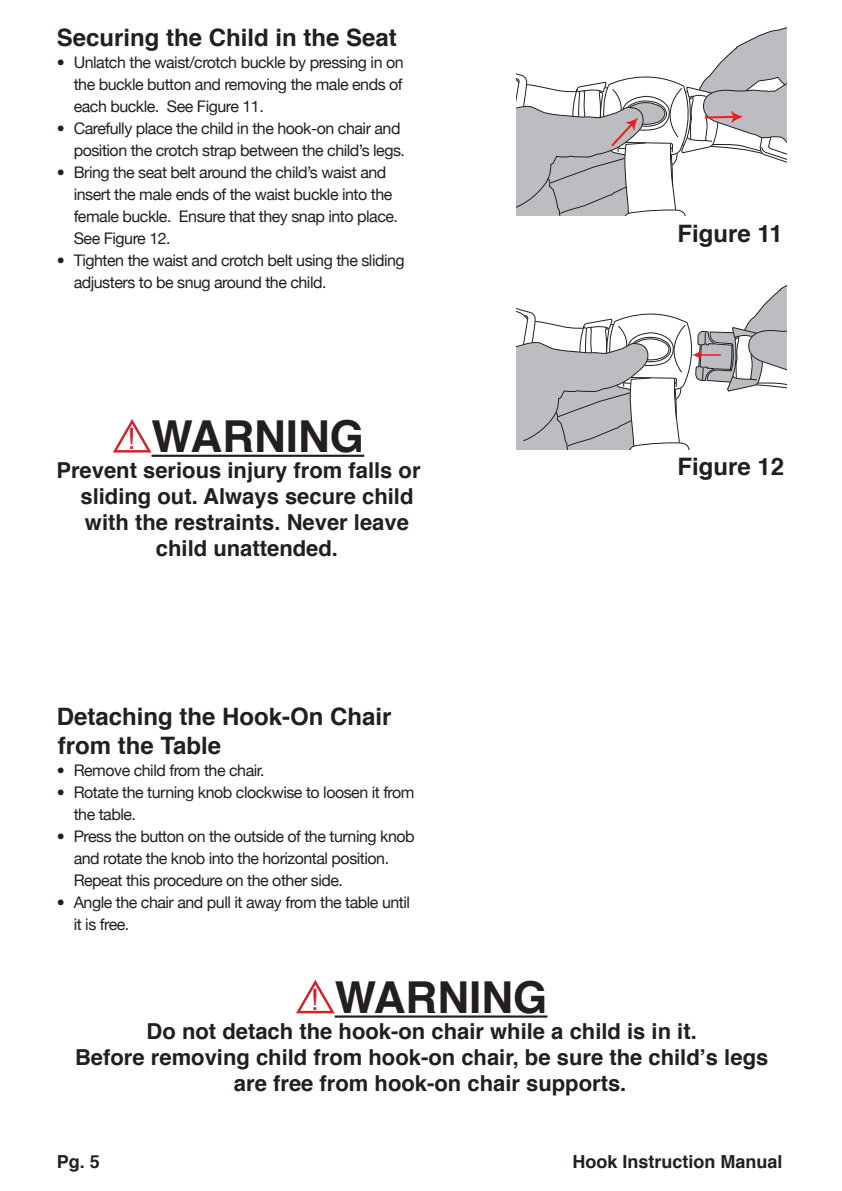
<style>
.page{position:relative;width:842px;height:1191px;background:#fff}
.page>*{position:absolute;margin:0;border:0;box-sizing:border-box;transform-origin:0 0}
.t1{font:700 44px "Helvetica";color:#231f20}
.t2{font:29.6px "Helvetica";color:#d1232a}
.t3{font:700 24px/28.8px "Helvetica";color:#231f20}
.t4{font:700 22px/26px "Helvetica";color:#231f20}
.t5{font:700 18px "Helvetica";color:#231f20}
.t6{font:16px/22px "Helvetica Neue";letter-spacing:-.03em;color:#231f20}
</style>
<div class="page">
<svg style="left:516px;top:28px;width:270px;height:188px"></svg>
<svg style="left:516px;top:285px;width:270px;height:164px"></svg>
<hr style="left:335px;top:1015px;width:212px;height:2px;background:#231f20">
<svg style="left:296px;top:980px;width:39px;height:34px"></svg>
<hr style="left:152px;top:455px;width:212px;height:2px;background:#231f20">
<svg style="left:112px;top:419px;width:40px;height:34px"></svg>
<p class="t3" style="left:57px;top:22px;width:342px">Securing the Child in the Seat</p>
<p class="t6" style="left:74px;top:51px;width:331px;text-align:justify;text-indent:-17px">• Unlatch the waist/crotch buckle by pressing in on the buckle button and removing the male ends of each buckle. See Figure 11.</p>
<p class="t6" style="left:57px;top:117px;width:350px;text-align:right">• Carefully place the child in the hook-on chair and position the crotch strap between the child’s legs.</p>
<p class="t6" style="left:74px;top:161px;width:326px;text-indent:-17px">• Bring the seat belt around the child’s waist and insert the male ends of the waist buckle into the female buckle. Ensure that they snap into place.<br>See Figure 12.</p>
<p class="t6" style="left:74px;top:249px;width:333px;text-indent:-17px">• Tighten the waist and crotch belt using the sliding adjusters to be snug around the child.</p>
<p class="t2" style="left:127px;top:413px;width:10px">!</p>
<p class="t1" style="left:152px;top:397px;width:214px">WARNING</p>
<p class="t4" style="left:56px;top:456px;width:366px">Prevent serious injury from falls or</p>
<p class="t4" style="left:80px;top:482px;width:334px">sliding out. Always secure child</p>
<p class="t4" style="left:85px;top:508px;width:326px">with the restraints. Never leave</p>
<p class="t4" style="left:156px;top:534px;width:184px">child unattended.</p>
<p class="t3" style="left:57px;top:701px;width:336px">Detaching the Hook-On Chair from the Table</p>
<p class="t6" style="left:57px;top:759px;width:209px">• Remove child from the chair.</p>
<p class="t6" style="left:74px;top:781px;width:342px;text-indent:-17px">• Rotate the turning knob clockwise to loosen it from the table.</p>
<p class="t6" style="left:74px;top:825px;width:342px;text-indent:-17px">• Press the button on the outside of the turning knob and rotate the knob into the horizontal position.<br>Repeat this procedure on the other side.</p>
<p class="t6" style="left:74px;top:891px;width:338px;text-indent:-17px">• Angle the chair and pull it away from the table until it is free.</p>
<p class="t3" style="left:677px;top:218px;width:107px">Figure 11</p>
<p class="t3" style="left:677px;top:451px;width:108px">Figure 12</p>
<p class="t2" style="left:310px;top:974px;width:10px">!</p>
<p class="t1" style="left:335px;top:958px;width:214px">WARNING</p>
<p class="t4" style="left:147px;top:1017px;width:552px">Do not detach the hook-on chair while a child is in it.</p>
<p class="t4" style="left:234px;top:1043px;width:536px;text-indent:-159px">Before removing child from hook-on chair, be sure the child’s legs are free from hook-on chair supports.</p>
<p class="t5" style="left:57px;top:1145px;width:45px">Pg. 5</p>
<p class="t5" style="left:572px;top:1145px;width:212px">Hook Instruction Manual</p>
</div>
